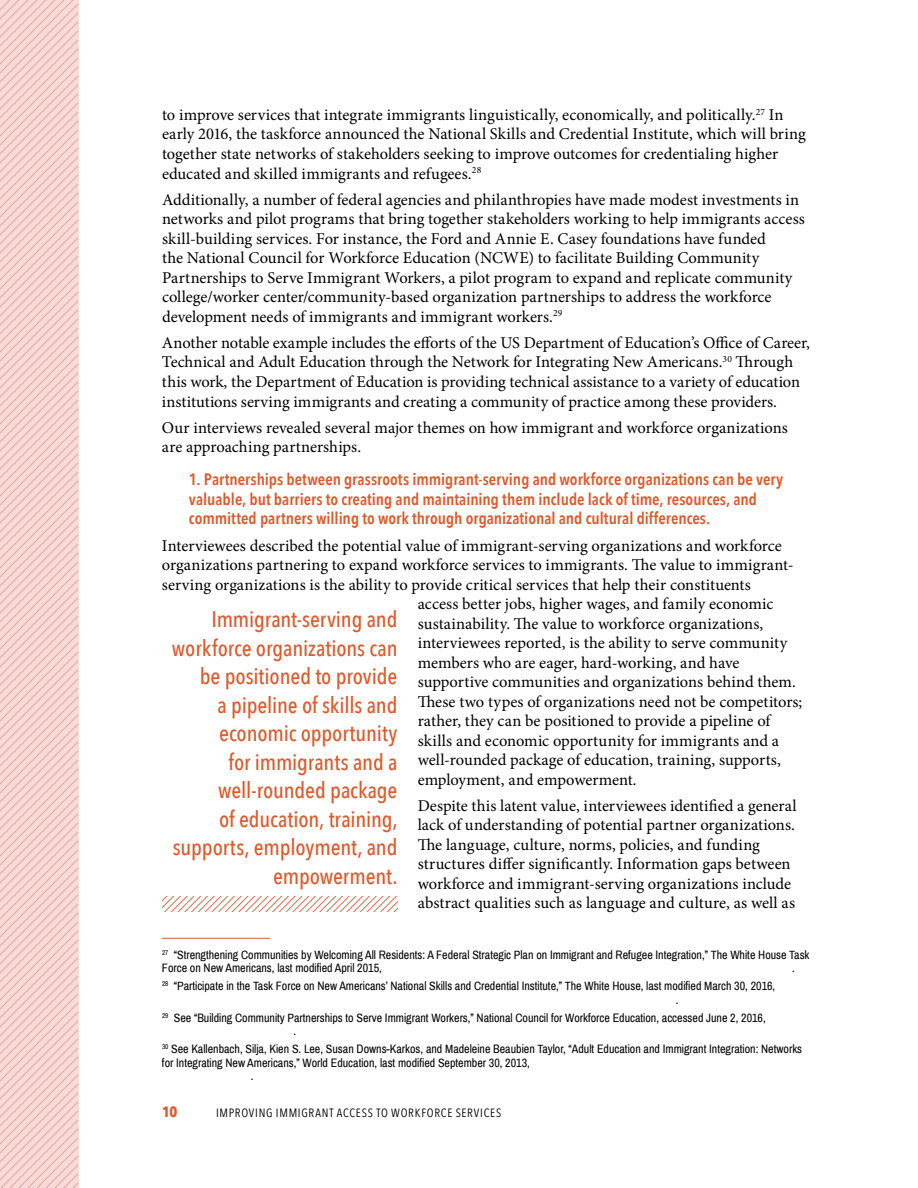
<style>
.page{position:relative;width:918px;height:1188px;background:#fff}
.page>*{position:absolute;margin:0;border:0;box-sizing:border-box;transform-origin:0 0}
.t1{font:500 22.5px/28.5px "Avenir Next Condensed";letter-spacing:-.005em;color:#e1582a;text-align:right}
.t2{font:16.5px/19.5px "Minion Pro";color:#000}
.t3{font:600 16.5px/19.5px "Avenir Next Condensed";color:#e1582a}
.t4{font:700 15px "Avenir Next Condensed";color:#e1582a}
.t5{font:12px/13.5px "Archivo Narrow";color:#000}
.t6{font:12px "Avenir Next Condensed";letter-spacing:.06em;color:#000}
</style>
<div class="page">
<svg style="left:0;top:0;width:78px;height:1188px;background:#f4d2cd"></svg>
<hr style="left:162px;top:938px;width:108px;height:1px;background:#e1582a">
<svg style="left:162px;top:896px;width:236px;height:15px"></svg>
<p class="t2" style="left:162px;top:105px;width:645px">to improve services that integrate immigrants linguistically, economically, and politically.<sup>27</sup> In early 2016, the taskforce announced the National Skills and Credential Institute, which will bring together state networks of stakeholders seeking to improve outcomes for credentialing higher educated and skilled immigrants and refugees.<sup>28</sup></p>
<p class="t2" style="left:162px;top:190px;width:644px">Additionally, a number of federal agencies and philanthropies have made modest investments in networks and pilot programs that bring together stakeholders working to help immigrants access skill-building services. For instance, the Ford and Annie E. Casey foundations have funded<br>the National Council for Workforce Education (NCWE) to facilitate Building Community Partnerships to Serve Immigrant Workers, a pilot program to expand and replicate community college/worker center/community-based organization partnerships to address the workforce development needs of immigrants and immigrant workers.<sup>29</sup></p>
<p class="t2" style="left:162px;top:333px;width:650px">Another notable example includes the efforts of the US Department of Education’s Office of Career, Technical and Adult Education through the Network for Integrating New Americans.<sup>30</sup> Through this work, the Department of Education is providing technical assistance to a variety of education institutions serving immigrants and creating a community of practice among these providers.</p>
<p class="t2" style="left:162px;top:418px;width:627px">Our interviews revealed several major themes on how immigrant and workforce organizations are approaching partnerships.</p>
<p class="t3" style="left:189px;top:469px;width:596px">1. Partnerships between grassroots immigrant-serving and workforce organizations can be very valuable, but barriers to creating and maintaining them include lack of time, resources, and committed partners willing to work through organizational and cultural differences.</p>
<p class="t2" style="left:162px;top:536px;width:621px">Interviewees described the potential value of immigrant-serving organizations and workforce</p>
<p class="t2" style="left:162px;top:555px;width:633px">organizations partnering to expand workforce services to immigrants. The value to immigrant-</p>
<p class="t2" style="left:162px;top:575px;width:590px">serving organizations is the ability to provide critical services that help their constituents</p>
<p class="t2" style="left:418px;top:594px;width:357px">access better jobs, higher wages, and family economic</p>
<p class="t2" style="left:418px;top:614px;width:347px">sustainability. The value to workforce organizations,</p>
<p class="t2" style="left:418px;top:633px;width:371px">interviewees reported, is the ability to serve community</p>
<p class="t2" style="left:418px;top:653px;width:323px">members who are eager, hard-working, and have</p>
<p class="t2" style="left:418px;top:672px;width:380px">supportive communities and organizations behind them.</p>
<p class="t2" style="left:418px;top:692px;width:386px">These two types of organizations need not be competitors;</p>
<p class="t2" style="left:418px;top:711px;width:354px">rather, they can be positioned to provide a pipeline of</p>
<p class="t2" style="left:418px;top:731px;width:363px">skills and economic opportunity for immigrants and a</p>
<p class="t2" style="left:418px;top:750px;width:365px">well-rounded package of education, training, supports,</p>
<p class="t2" style="left:418px;top:770px;width:220px">employment, and empowerment.</p>
<p class="t2" style="left:418px;top:796px;width:380px">Despite this latent value, interviewees identified a general lack of understanding of potential partner organizations.<br>The language, culture, norms, policies, and funding structures differ significantly. Information gaps between workforce and immigrant-serving organizations include abstract qualities such as language and culture, as well as</p>
<p class="t5" style="left:162px;top:948px;width:649px"><sup>27</sup> “Strengthening Communities by Welcoming All Residents: A Federal Strategic Plan on Immigrant and Refugee Integration,” The White House Task<br>Force on New Americans, last modified April 2015,</p>
<p class="t5" style="left:792px;top:961px;width:4px">.</p>
<p class="t5" style="left:676px;top:979px;width:101px;text-indent:-514px"><sup>28</sup> “Participate in the Task Force on New Americans’ National Skills and Credential Institute,” The White House, last modified March 30, 2016, .</p>
<p class="t5" style="left:293px;top:1011px;width:474px;text-indent:-131px"><sup>29</sup> See “Building Community Partnerships to Serve Immigrant Workers,” National Council for Workforce Education, accessed June 2, 2016, .</p>
<p class="t5" style="left:162px;top:1042px;width:642px"><sup>30</sup> See Kallenbach, Silja, Kien S. Lee, Susan Downs-Karkos, and Madeleine Beaubien Taylor, “Adult Education and Immigrant Integration: Networks</p>
<p class="t5" style="left:162px;top:1056px;width:369px">for Integrating New Americans,” World Education, last modified September 30, 2013,</p>
<p class="t5" style="left:251px;top:1069px;width:4px">.</p>
<h1 class="t1" style="left:172px;top:605px;width:227px">Immigrant-serving and workforce organizations can be positioned to provide<br>a pipeline of skills and economic opportunity<br>for immigrants and a well-rounded package<br>of education, training, supports, employment, and empowerment.</h1>
<p class="t4" style="left:162px;top:1102px;width:17px">10</p>
<p class="t6" style="left:216px;top:1103px;width:287px">IMPROVI NG IMMIGRANT ACCESS TO WORKFORCE SERVICES</p>
</div>
